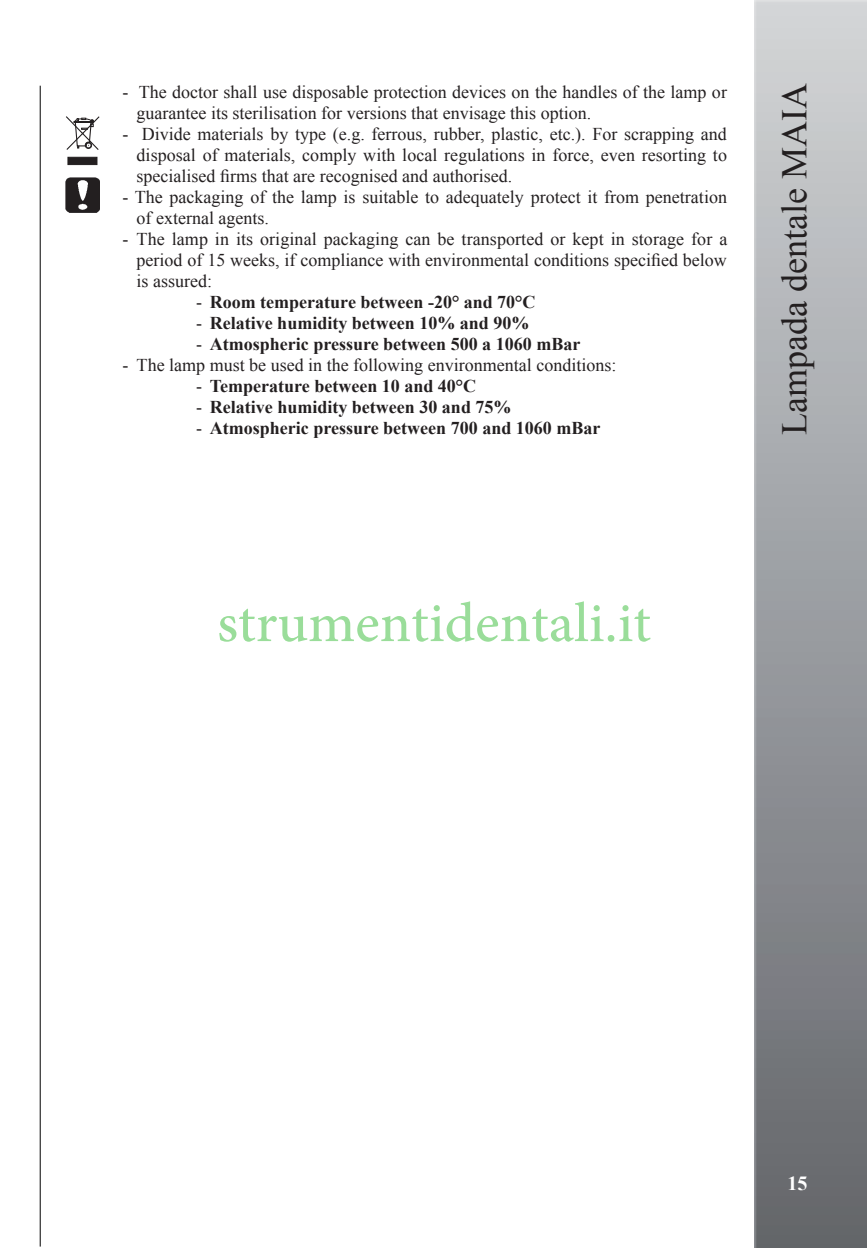
<style>
.page{position:relative;width:868px;height:1248px;background:#fff}
.page>*{position:absolute;margin:0;border:0;box-sizing:border-box;transform-origin:0 0}
.t1{font:78.4px "Adobe Arabic";color:rgb(0 171 0/.4)}
.t2{font:36px "Times New Roman";color:#231f20}
.t3{font:700 20px "Times New Roman";color:#fff}
.t4{font:18px/21px "Times New Roman";color:#231f20}
.t5{font:700 18px "Times New Roman";color:#231f20}
.s1{font-weight:400}
</style>
<div class="page">
<img style="left:754px;top:0;width:112px;height:1247px">
<hr style="left:40px;top:86px;width:1px;height:1160px;background:#000">
<img style="left:66px;top:178px;width:34px;height:34px">
<svg style="left:66px;top:116px;width:34px;height:34px"></svg>
<div style="left:68px;top:157px;width:29px;height:8px;background:#231f20;border:1px solid #231f20"></div>
<p class="t4" style="left:137px;top:81px;width:591px;text-indent:-14px">- The doctor shall use disposable protection devices on the handles of the lamp or guarantee its sterilisation for versions that envisage this option.</p>
<p class="t4" style="left:137px;top:123px;width:592px;text-align:justify;text-indent:-14px">- Divide materials by type (e.g. ferrous, rubber, plastic, etc.). For scrapping and disposal of materials, comply with local regulations in force, even resorting to specialised firms that are recognised and authorised.</p>
<p class="t4" style="left:137px;top:186px;width:592px;text-indent:-14px">- The packaging of the lamp is suitable to adequately protect it from penetration of external agents.</p>
<p class="t4" style="left:137px;top:228px;width:592px;text-align:justify;text-indent:-14px">- The lamp in its original packaging can be transported or kept in storage for a period of 15 weeks, if compliance with environmental conditions specified below is assured:</p>
<p class="t5" style="left:196px;top:292px;width:341px"><span class="s1">-</span> room temperature between -20° and 70°C</p>
<p class="t5" style="left:196px;top:313px;width:335px"><span class="s1">-</span> relative humidity between 10% and 90%</p>
<p class="t5" style="left:196px;top:334px;width:385px"><span class="s1">-</span> Atmospheric pressure between 500 a 1060 mBar</p>
<p class="t4" style="left:122px;top:354px;width:495px">- The lamp must be used in the following environmental conditions:</p>
<p class="t5" style="left:196px;top:376px;width:281px"><span class="s1">-</span> Temperature between 10 and 40°C</p>
<p class="t5" style="left:196px;top:397px;width:317px"><span class="s1">-</span> relative humidity between 30 and 75%</p>
<p class="t5" style="left:196px;top:418px;width:405px"><span class="s1">-</span> Atmospheric pressure between 700 and 1060 mBar</p>
<h2 class="t2" style="left:774px;top:435px;width:353px;rotate:-90deg">Lampada dentale MAIA</h2>
<h1 class="t1" style="left:217px;top:568px;width:435px">strumentidentali.it</h1>
<p class="t3" style="left:787px;top:1171px;width:21px">15</p>
</div>
